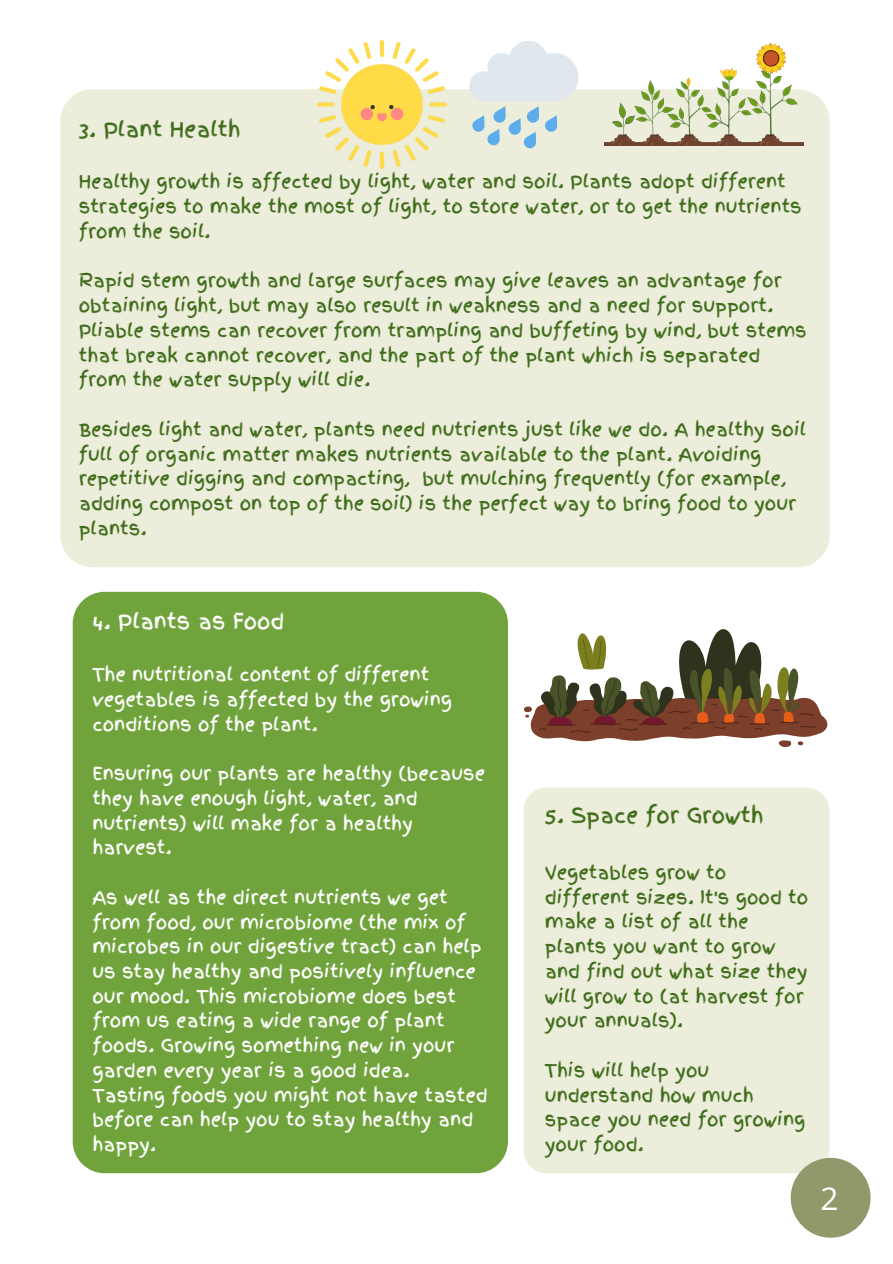
<style>
.page{position:relative;width:893px;height:1264px;background:#fff}
.page>*{position:absolute;margin:0;border:0;box-sizing:border-box;transform-origin:0 0}
.t1{font:31.5px "Open Sans";color:#fff}
.t2{font:21px "Finger Paint";color:#3f6d1b}
.t3{font:21px "Finger Paint";color:#fff}
.t4{font:18px/24.8px "Finger Paint";color:#3f6d1b}
.t5{font:18px/24.8px "Finger Paint";color:#fff}
</style>
<div class="page">
<div style="left:73px;top:592px;width:435px;height:581px;background:#71a33d;border-radius:32px"></div>
<div style="left:60px;top:89px;width:769px;height:478px;background:#ecedda;border-radius:32px"></div>
<div style="left:523px;top:787px;width:306px;height:386px;background:#ecedda;border-radius:23px"></div>
<div style="left:790px;top:1157px;width:80px;height:80px;background:#8f996a;border-radius:50%"></div>
<svg style="left:524px;top:629px;width:304px;height:118px"></svg>
<img style="left:317px;top:40px;width:129px;height:128px">
<svg style="left:469px;top:41px;width:109px;height:107px"></svg>
<img style="left:604px;top:43px;width:199px;height:102px">
<p class="t2" style="left:79px;top:114px;width:163px">3. Plant Health</p>
<p class="t4" style="left:79px;top:170px;width:724px">Healthy growth is affected by light, water and soil. Plants adopt different strategies to make the most of light, to store water, or to get the nutrients from the soil.</p>
<p class="t4" style="left:79px;top:268px;width:729px">Rapid stem growth and large surfaces may give leaves an advantage for obtaining light, but may also result in weakness and a need for support.<br>Pliable stems can recover from trampling and buffeting by wind, but stems that break cannot recover, and the part of the plant which is separated from the water supply will die.</p>
<p class="t4" style="left:79px;top:417px;width:728px">Besides light and water, plants need nutrients just like we do. A healthy soil full of organic matter makes nutrients available to the plant. Avoiding repetitive digging and compacting, but mulching frequently (for example, adding compost on top of the soil) is the perfect way to bring food to your plants.</p>
<p class="t3" style="left:92px;top:606px;width:193px">4. Plants as Food</p>
<p class="t5" style="left:92px;top:662px;width:361px">The nutritional content of different vegetables is affected by the growing conditions of the plant.</p>
<p class="t5" style="left:92px;top:761px;width:394px">Ensuring our plants are healthy (because they have enough light, water, and nutrients) will make for a healthy harvest.</p>
<p class="t5" style="left:92px;top:884px;width:396px">As well as the direct nutrients we get from food, our microbiome (the mix of microbes in our digestive tract) can help us stay healthy and positively influence our mood. This microbiome does best from us eating a wide range of plant foods. Growing something new in your garden every year is a good idea.<br>Tasting foods you might not have tasted before can help you to stay healthy and happy.</p>
<p class="t2" style="left:545px;top:799px;width:220px">5. Space for Growth</p>
<p class="t4" style="left:545px;top:860px;width:265px">Vegetables grow to different sizes. It's good to make a list of all the plants you want to grow and find out what size they will grow to (at harvest for your annuals).</p>
<p class="t4" style="left:545px;top:1058px;width:262px">This will help you understand how much space you need for growing your food.</p>
<h1 class="t1" style="left:820px;top:1175px;width:19px">2</h1>
</div>
